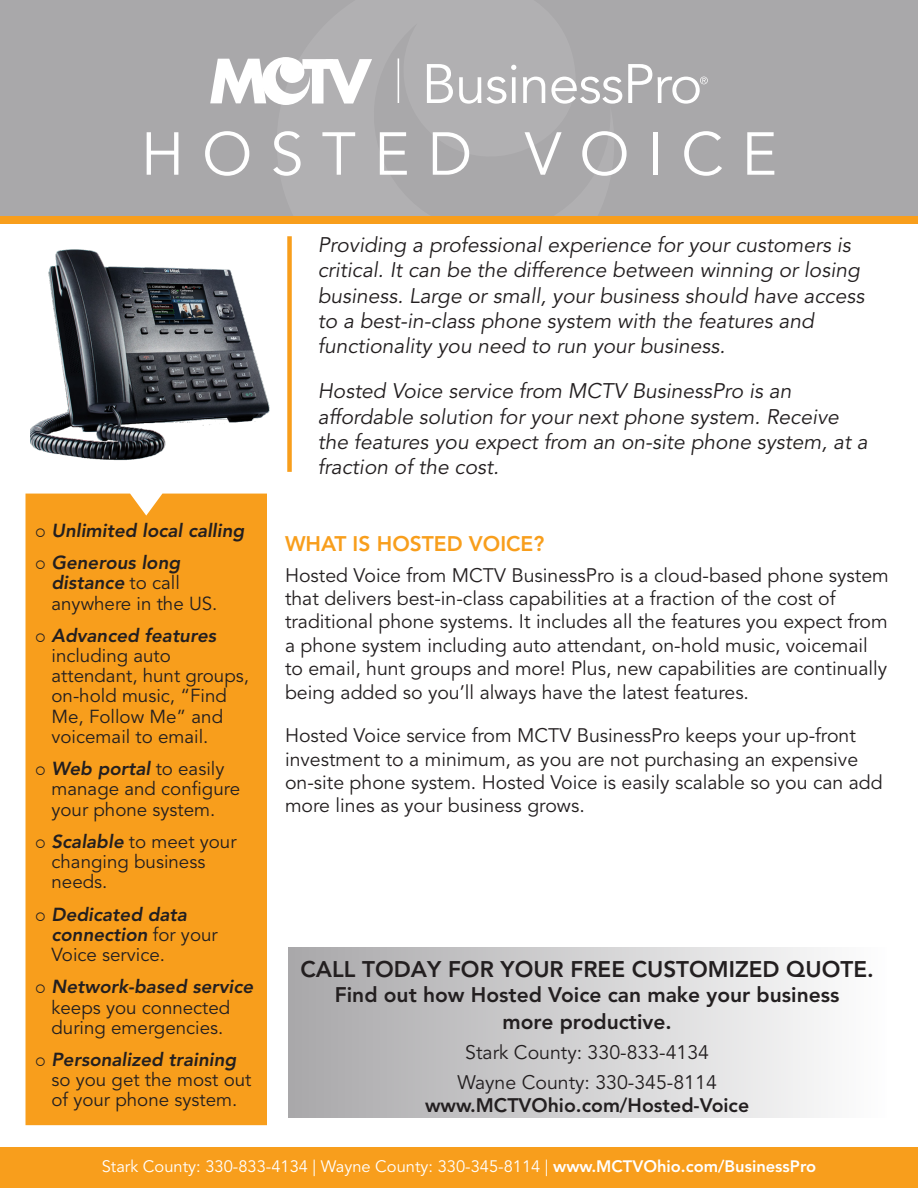
<style>
.page{position:relative;width:918px;height:1188px;background:#fff}
.page>*{position:absolute;margin:0;border:0;box-sizing:border-box;transform-origin:0 0}
.Body_Copy{font:60px "Avenir LT Std";letter-spacing:.3em;color:#fff}
.Phone{font:800 22.5px "Avenir LT Std";color:#231f20}
.Intro_Copy{font:italic 21px/25.2px "Avenir LT Std";color:#231f20}
.Header_2{font:800 21px "Avenir LT Std";color:#231f20}
.Header_1{font:800 21px "Avenir LT Std";color:#f89e1c}
.Body_Copy-2{font:19.5px/23.4px "Avenir LT Std";color:#231f20}
.Website{font:800 19.5px "Avenir LT Std";color:#231f20}
.Header_2-2{font:19.5px "Avenir LT Std";color:#231f20}
.Phone-2{font:19.5px "Avenir LT Std";color:#231f20}
.t1{font:18.75px/20.2px "Avenir LT Std";color:#231f20}
.t2{font:italic 800 18.75px/20.2px "Avenir LT Std";color:#231f20}
.t3{font:16.5px "Avenir LT Std";color:#fff}
.s1{font-weight:800;font-style:italic}
.s2{font-weight:400;font-style:normal}
.s3{font-weight:800}
</style>
<div class="page">
<div style="left:0;top:1148px;width:918px;height:40px;background:#f89e1c"></div>
<div style="left:287px;top:236px;width:5px;height:236px;background:#f89e1c"></div>
<div style="left:0;top:214px;width:918px;height:10px;background:#f89e1c"></div>
<div style="left:0;top:0;width:918px;height:216px;background:#a9a8aa"></div>
<div style="left:26px;top:494px;width:241px;height:631px;background:#f89e1c"></div>
<div style="left:288px;top:947px;width:598px;height:170px;background:linear-gradient(to right,#a9a7aa,#fdfefe)"></div>
<svg style="left:427px;top:64px;width:26px;height:39px"></svg>
<svg style="left:459px;top:65px;width:57px;height:39px"></svg>
<svg style="left:523px;top:77px;width:22px;height:26px"></svg>
<svg style="left:551px;top:77px;width:71px;height:27px"></svg>
<svg style="left:628px;top:64px;width:24px;height:39px"></svg>
<hr style="left:398px;top:58px;width:1px;height:45px;background:#fff">
<svg style="left:658px;top:77px;width:50px;height:27px"></svg>
<svg style="left:210px;top:57px;width:162px;height:48px"></svg>
<img style="left:30px;top:250px;width:262px;height:222px">
<svg style="left:36px;top:528px;width:9px;height:9px"></svg>
<svg style="left:36px;top:560px;width:9px;height:9px"></svg>
<svg style="left:36px;top:633px;width:9px;height:9px"></svg>
<svg style="left:36px;top:766px;width:9px;height:9px"></svg>
<svg style="left:36px;top:839px;width:9px;height:9px"></svg>
<svg style="left:36px;top:912px;width:9px;height:9px"></svg>
<svg style="left:36px;top:984px;width:9px;height:9px"></svg>
<svg style="left:36px;top:1057px;width:9px;height:9px"></svg>
<p class="Body_Copy" style="left:141px;top:120px;width:638px">HOSTED VOICE</p>
<p class="t2" style="left:52px;top:520px;width:194px">Unlimited local calling</p>
<p class="t1" style="left:52px;top:553px;width:168px"><span class="s1">Generous long distance</span> to call anywhere in the US.</p>
<p class="t1" style="left:52px;top:626px;width:199px"><span class="s1">Advanced features </span>including auto attendant, hunt groups, on-hold music, “Find<br>Me, Follow Me” and voicemail to email.</p>
<p class="t1" style="left:52px;top:759px;width:190px"><span class="s1">Web portal</span> to easily manage and configure your phone system.</p>
<p class="t1" style="left:52px;top:832px;width:187px"><span class="s1">Scalable</span> to meet your changing business needs.</p>
<p class="t2" style="left:52px;top:904px;width:168px">Dedicated data connection <span class="s2">for your<br>Voice service.</span></p>
<p class="t1" style="left:52px;top:977px;width:203px"><span class="s1">Network-based service </span>keeps you connected during emergencies.</p>
<p class="t1" style="left:52px;top:1050px;width:202px"><span class="s1">Personalized training </span>so you get the most out of your phone system.</p>
<p class="Intro_Copy" style="left:318px;top:233px;width:548px">Providing a professional experience for your customers is critical. It can be the difference between winning or losing business. Large or small, your business should have access to a best-in-class phone system with the features and functionality you need to run your business.</p>
<p class="Intro_Copy" style="left:318px;top:379px;width:551px">Hosted Voice service from MCTV BusinessPro is an affordable solution for your next phone system. Receive the features you expect from an on-site phone system, at a fraction of the cost.</p>
<p class="Header_1" style="left:285px;top:532px;width:261px">WHAT IS HOSTED VOICE?</p>
<p class="Body_Copy-2" style="left:285px;top:564px;width:605px">Hosted Voice from MCTV BusinessPro is a cloud-based phone system that delivers best-in-class capabilities at a fraction of the cost of traditional phone systems. It includes all the features you expect from a phone system including auto attendant, on-hold music, voicemail to email, hunt groups and more! Plus, new capabilities are continually being added so you’ll always have the latest features.</p>
<p class="Body_Copy-2" style="left:285px;top:724px;width:599px">Hosted Voice service from MCTV BusinessPro keeps your up-front investment to a minimum, as you are not purchasing an expensive on-site phone system. Hosted Voice is easily scalable so you can add more lines as your business grows.</p>
<p class="Phone" style="left:301px;top:956px;width:575px">CALL TODAY FOR YOUR FREE CUSTOMIZED QUOTE.</p>
<p class="Header_2" style="left:335px;top:983px;width:506px">Find out how Hosted Voice can make your business</p>
<p class="Header_2" style="left:503px;top:1009px;width:171px">more productive.</p>
<p class="Header_2-2" style="left:465px;top:1041px;width:245px">Stark County: 330-833-4134</p>
<p class="Phone-2" style="left:457px;top:1071px;width:261px">Wayne County: 330-345-8114</p>
<p class="Website" style="left:425px;top:1094px;width:326px">www.MCTVOhio.com/Hosted-Voice</p>
<p class="t3" style="left:102px;top:1157px;width:716px">Stark County: 330-833-4134 | Wayne County: 330-345-8114 | <span class="s3">www.MCTVOhio.com/BusinessPro</span></p>
</div>
